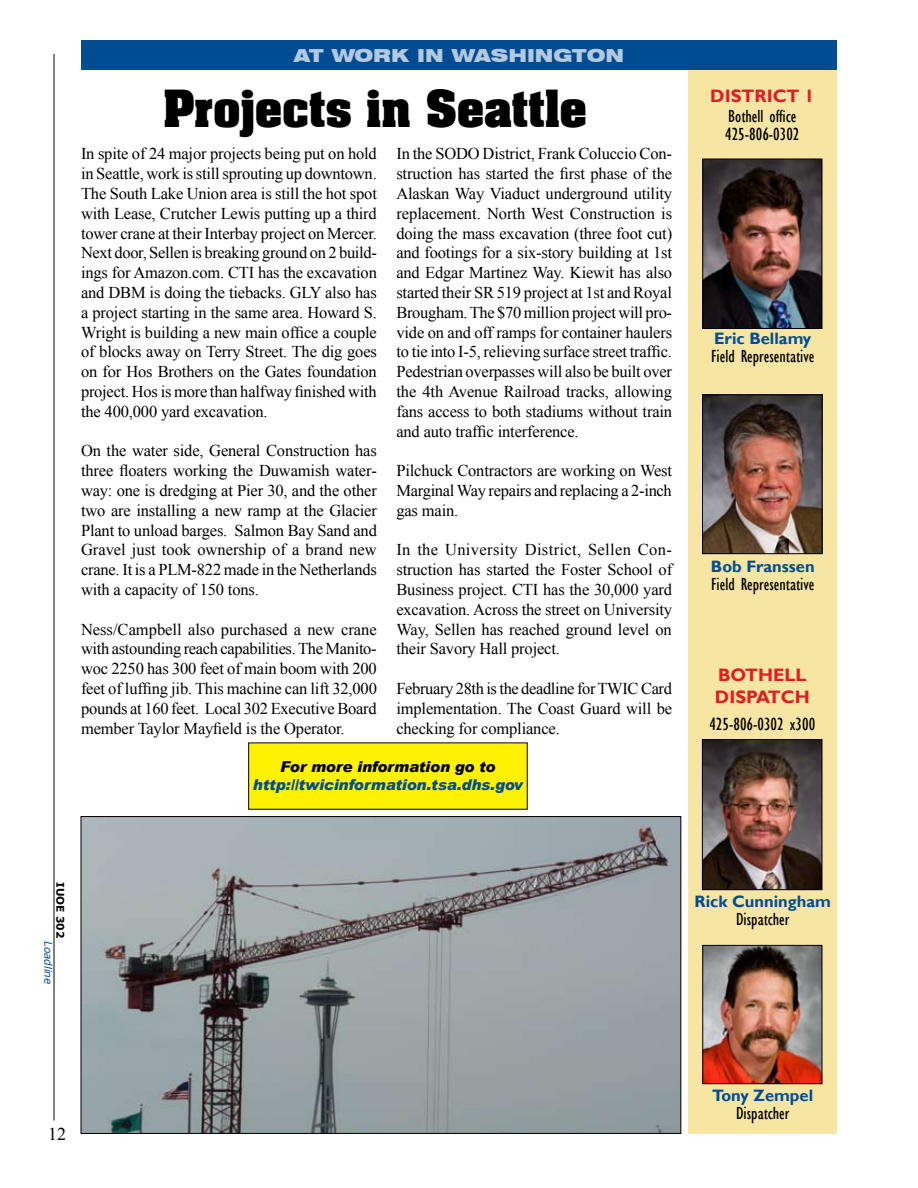
<style>
.page{position:relative;width:918px;height:1188px;background:#fff}
.page>*{position:absolute;margin:0;border:0;box-sizing:border-box;transform-origin:0 0}
.t1{font:700 43.5px "Aardvark";color:#000}
.t2{font:condensed 18px/18px "Gill Sans";color:#000}
.t3{font:700 18px/21.6px "Gill Sans";color:#e31b23}
.t4{font:900 expanded 18px "Swiss 721 BT";color:#b3c9df}
.t5{font:18px "Times New Roman";color:#000}
.t6{font:16.5px/19.8px "Times New Roman";letter-spacing:-.01em;color:#000;text-align:justify}
.t7{font:700 16.5px "Gill Sans";color:#004c93}
.t8{font:italic 900 15px "Arial";letter-spacing:-.01em;color:#004c93}
.t9{font:italic 900 15px "Arial";letter-spacing:-.01em;color:#000}
.t10{font:italic 10.5px "Verdana";color:#004c93}
.t11{font:700 10.5px "Verdana";color:#000}
</style>
<div class="page">
<hr style="left:54px;top:54px;width:1px;height:1066px;background:#000">
<div style="left:688px;top:56px;width:149px;height:614px;background:#f7e5a3"></div>
<img style="left:704px;top:396px;width:116px;height:156px">
<div style="left:702px;top:394px;width:120px;height:160px;border:1px solid #000"></div>
<div style="left:688px;top:655px;width:149px;height:479px;background:#f7e5a3"></div>
<div style="left:81px;top:40px;width:756px;height:30px;background:#004c93"></div>
<img style="left:704px;top:947px;width:116px;height:135px">
<div style="left:702px;top:945px;width:120px;height:139px;border:1px solid #000"></div>
<img style="left:704px;top:741px;width:116px;height:147px">
<div style="left:702px;top:739px;width:120px;height:151px;border:1px solid #000"></div>
<img style="left:704px;top:161px;width:116px;height:166px">
<div style="left:702px;top:159px;width:120px;height:170px;border:1px solid #000"></div>
<div style="left:249px;top:743px;width:278px;height:66px;background:#fff200"></div>
<img style="left:83px;top:818px;width:596px;height:314px">
<p class="t4" style="left:294px;top:44px;width:332px">AT WORK IN WASHINGTON</p>
<h1 class="t1" style="left:163px;top:77px;width:425px">Projects in Seattle</h1>
<p class="t6" style="left:396px;top:144px;width:277px">In the SODO District, Frank Coluccio Con&shy;struction has started the first phase of the Alaskan Way Viaduct underground utility replacement. North West Construction is doing the mass excavation (three foot cut) and footings for a six-story building at 1st and Edgar Martinez Way. Kiewit has also started their SR 519 project at 1st and Royal Brougham. The $70 million project will pro&shy;vide on and off ramps for container haulers to tie into I-5, relieving surface street traffic.<br>Pedestrian overpasses will also be built over the 4th Avenue Railroad tracks, allowing fans access to both stadiums without train and auto traffic interference.</p>
<p class="t6" style="left:396px;top:461px;width:277px">Pilchuck Contractors are working on West Marginal Way repairs and replacing a 2-inch gas main.</p>
<p class="t6" style="left:396px;top:540px;width:277px">In the University District, Sellen Con&shy;struction has started the Foster School of Business project. CTI has the 30,000 yard excavation. Across the street on University Way, Sellen has reached ground level on their Savory Hall project.</p>
<p class="t6" style="left:396px;top:678px;width:277px">February 28th is the deadline for TWIC Card implementation. The Coast Guard will be checking for compliance.</p>
<p class="t9" style="left:280px;top:758px;width:217px">For more information go to</p>
<p class="t8" style="left:253px;top:776px;width:272px">http://twicinformation.tsa.dhs.gov</p>
<p class="t6" style="left:81px;top:144px;width:297px">In spite of 24 major projects being put on hold in Seattle, work is still sprouting up downtown.<br>The South Lake Union area is still the hot spot with Lease, Crutcher Lewis putting up a third tower crane at their Interbay project on Mercer.<br>Next door, Sellen is breaking ground on 2 build&shy;ings for Amazon.com. CTI has the excavation and DBM is doing the tiebacks. GLY also has a project starting in the same area. Howard S.<br>Wright is building a new main office a couple of blocks away on Terry Street. The dig goes on for Hos Brothers on the Gates foundation project. Hos is more than halfway finished with the 400,000 yard excavation.</p>
<p class="t6" style="left:81px;top:441px;width:297px">On the water side, General Construction has three floaters working the Duwamish water&shy;way: one is dredging at Pier 30, and the other two are installing a new ramp at the Glacier Plant to unload barges. Salmon Bay Sand and Gravel just took ownership of a brand new crane. It is a PLM-822 made in the Netherlands with a capacity of 150 tons.</p>
<p class="t6" style="left:81px;top:619px;width:297px">Ness/Campbell also purchased a new crane with astounding reach capabilities. The Manito&shy;woc 2250 has 300 feet of main boom with 200 feet of luffing jib. This machine can lift 32,000 pounds at 160 feet. Local 302 Executive Board member Taylor Mayfield is the Operator.</p>
<p class="t3" style="left:710px;top:85px;width:106px">DISTRICT 1</p>
<p class="t2" style="left:725px;top:107px;width:76px">Bothell office<br>425-806-0302</p>
<p class="t7" style="left:714px;top:329px;width:99px">Eric Bellamy</p>
<p class="t2" style="left:711px;top:347px;width:105px">Field Representative</p>
<p class="t7" style="left:711px;top:556px;width:105px">Bob Franssen</p>
<p class="t2" style="left:711px;top:575px;width:105px">Field Representative</p>
<p class="t3" style="left:715px;top:665px;width:96px">BOTHELL<br>DISPATCH</p>
<p class="t2" style="left:709px;top:715px;width:107px">425-806-0302 x300</p>
<p class="t11" style="left:67px;top:882px;width:58px;rotate:90deg">IUOE 302</p>
<p class="t10" style="left:55px;top:941px;width:45px;rotate:90deg">Loadline</p>
<p class="t7" style="left:695px;top:891px;width:138px">Rick Cunningham</p>
<p class="t2" style="left:736px;top:910px;width:55px">Dispatcher</p>
<p class="t5" style="left:48px;top:1122px;width:19px">12</p>
<p class="t7" style="left:712px;top:1086px;width:102px">Tony Zempel</p>
<p class="t2" style="left:736px;top:1104px;width:55px">Dispatcher</p>
</div>
